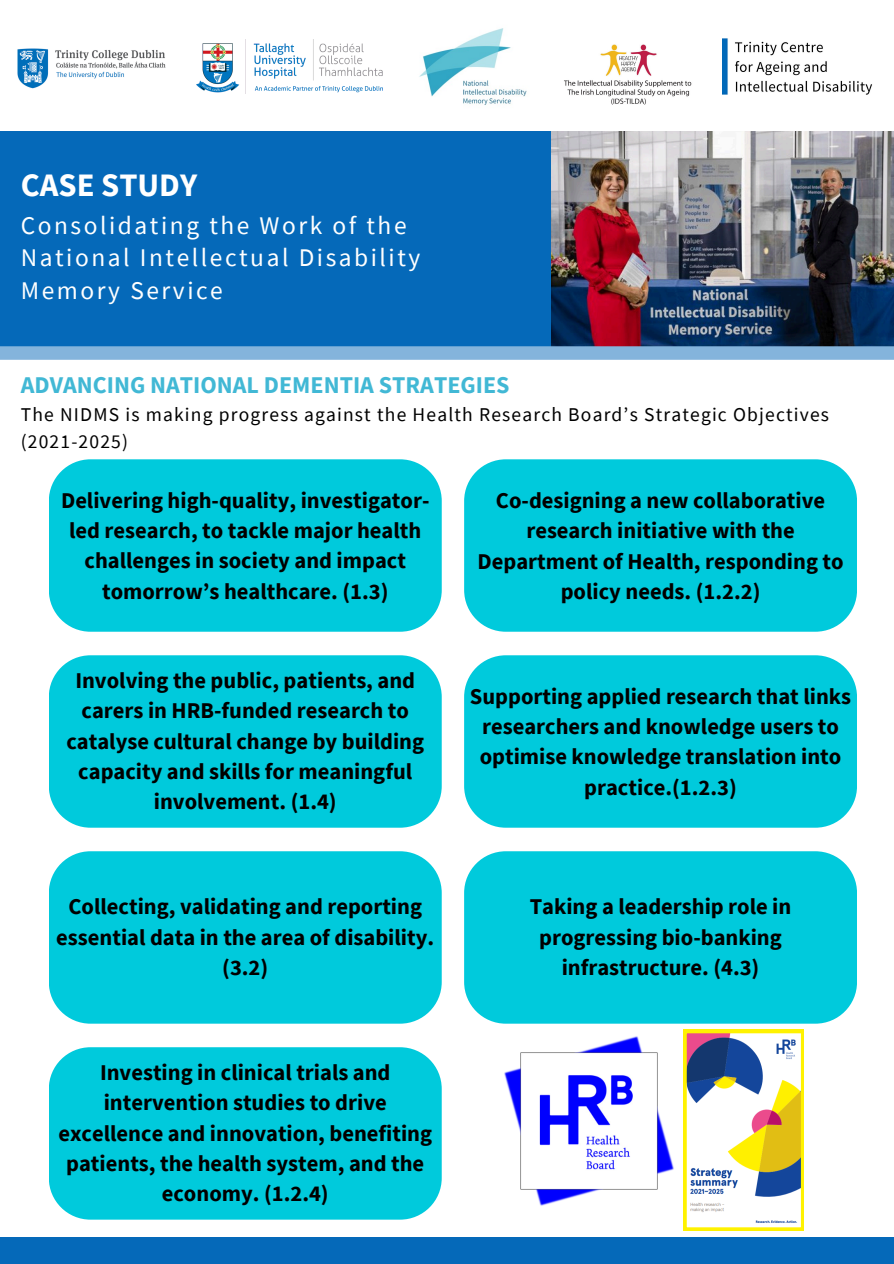
<style>
.page{position:relative;width:894px;height:1264px;background:#fff}
.page>*{position:absolute;margin:0;border:0;box-sizing:border-box;transform-origin:0 0}
.t1{font:700 32.7px "Source Sans Pro";color:#fff}
.t2{font:25.35px/32.7px "Source Sans Pro";letter-spacing:.1em;color:#fff}
.t3{font:700 24px "Source Sans Pro";color:#41b8d5}
.t4{font:700 22.5px/30.3px "Source Sans Pro";color:#000;text-align:center}
.t5{font:19.5px/27px "Source Sans Pro";letter-spacing:.06em;color:#000}
</style>
<div class="page">
<img style="left:550px;top:131px;width:343px;height:215px">
<div style="left:0;top:131px;width:550px;height:222px;background:#0569b9"></div>
<div style="left:0;top:346px;width:893px;height:14px;background:#84b4dc"></div>
<div style="left:0;top:1236px;width:893px;height:27px;background:#0569b9"></div>
<div style="left:464px;top:459px;width:392px;height:172px;background:#00cadc;border-radius:42px"></div>
<div style="left:464px;top:655px;width:392px;height:172px;background:#00cadc;border-radius:42px"></div>
<div style="left:49px;top:1047px;width:392px;height:172px;background:#00cadc;border-radius:42px"></div>
<div style="left:49px;top:459px;width:392px;height:172px;background:#00cadc;border-radius:42px"></div>
<div style="left:49px;top:655px;width:392px;height:172px;background:#00cadc;border-radius:42px"></div>
<div style="left:49px;top:851px;width:392px;height:172px;background:#00cadc;border-radius:42px"></div>
<div style="left:464px;top:851px;width:392px;height:172px;background:#00cadc;border-radius:42px"></div>
<img style="left:504px;top:1036px;width:170px;height:170px">
<svg style="left:683px;top:1029px;width:120px;height:201px"></svg>
<img style="left:17px;top:48px;width:149px;height:41px">
<img style="left:722px;top:39px;width:150px;height:56px">
<img style="left:419px;top:28px;width:108px;height:77px">
<img style="left:564px;top:44px;width:128px;height:61px">
<img style="left:196px;top:40px;width:186px;height:54px">
<h4 class="t1" style="left:21px;top:164px;width:178px">CASE STUDY</h4>
<h4 class="t2" style="left:21px;top:208px;width:401px">Consolidating the Work of the<br>National Intellectual Disability<br>Memory Service</h4>
<h4 class="t3" style="left:21px;top:369px;width:490px">ADVANCING NATIONAL DEMENTIA STRATEGIES</h4>
<h4 class="t5" style="left:21px;top:400px;width:809px">The NIDMS is making progress against the Health Research Board’s Strategic Objectives (2021-2025)</h4>
<p class="t4" style="left:61px;top:484px;width:370px">Delivering high-quality, investigator&shy;led research, to tackle major health challenges in society and impact tomorrow’s healthcare. (1.3)</p>
<h1 class="t4" style="left:66px;top:664px;width:359px">Involving the public, patients, and carers in HRB-funded research to catalyse cultural change by building capacity and skills for meaningful involvement. (1.4)</h1>
<p class="t4" style="left:477px;top:484px;width:367px">Co-designing a new collaborative research initiative with the<br>Department of Health, responding to policy needs. (1.2.2)</p>
<p class="t4" style="left:470px;top:680px;width:382px">Supporting applied research that links researchers and knowledge users to optimise knowledge translation into practice.(1.2.3)</p>
<h2 class="t4" style="left:56px;top:891px;width:379px">Collecting, validating and reporting essential data in the area of disability. (3.2)</h2>
<p class="t4" style="left:529px;top:891px;width:263px">Taking a leadership role in progressing bio-banking infrastructure. (4.3)</p>
<p class="t4" style="left:58px;top:1056px;width:375px">Investing in clinical trials and intervention studies to drive excellence and innovation, benefiting patients, the health system, and the economy. (1.2.4)</p>
</div>
